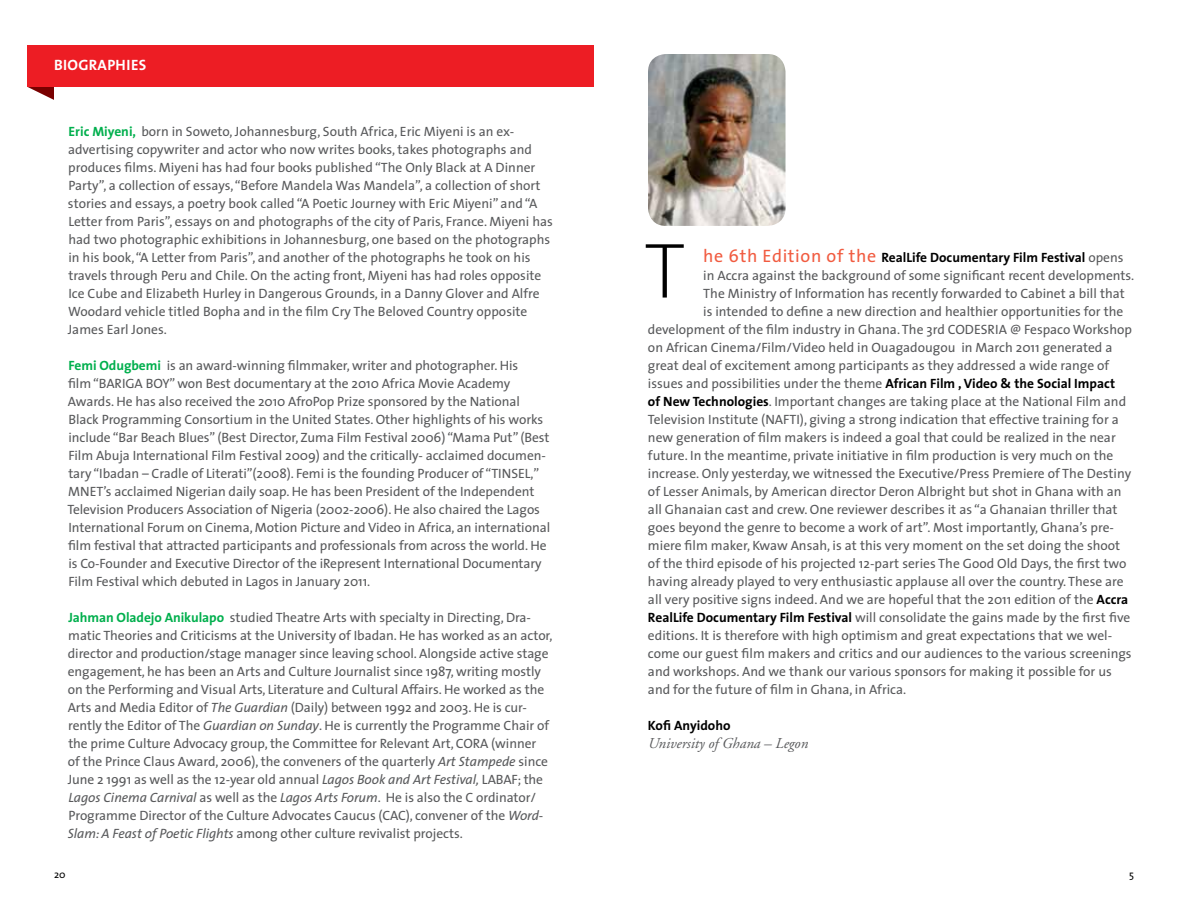
<style>
.page{position:relative;width:1188px;height:918px;background:#fff}
.page>*{position:absolute;margin:0;border:0;box-sizing:border-box;transform-origin:0 0}
.t1{font:78.9px "The Sans Extra Light Caps";color:#000}
.t2{font:italic 15px "Adobe Garamond";color:#58595b}
.t3{font:15px "The Sans Bold Caps";letter-spacing:.02em;color:#fff}
.t4{font:13.5px/18px "The Sans";color:#58595b}
.t5{font:700 13.5px "The Sans";color:#000}
.t6{font:10.5px "The Sans";color:#000}
.s1{font-weight:700;color:#00af4d}
.s2{font-style:italic}
.s3{font-weight:400;font-size:18px;color:#f15b40}
.s4{font-weight:400;color:#58595b}
.s5{font-weight:700;color:#000}
</style>
<div class="page">
<svg style="left:28px;top:87px;width:26px;height:13px"></svg>
<div style="left:27px;top:46px;width:567px;height:41px;background:#ed1d24"></div>
<img style="left:648px;top:54px;width:138px;height:172px">
<p class="t3" style="left:54px;top:52px;width:94px">BIOGRAPHIES</p>
<p class="t4" style="left:68px;top:122px;width:487px"><span class="s1">Eric Miyeni,</span> born in Soweto, Johannesburg, South Africa, Eric Miyeni is an ex&shy;advertising copywriter and actor who now writes books, takes photographs and produces films. Miyeni has had four books published “The Only Black at A Dinner Party”, a collection of essays, “Before Mandela Was Mandela”, a collection of short stories and essays, a poetry book called “A Poetic Journey with Eric Miyeni” and “A Letter from Paris”, essays on and photographs of the city of Paris, France. Miyeni has had two photographic exhibitions in Johannesburg, one based on the photographs in his book, “A Letter from Paris”, and another of the photographs he took on his travels through Peru and Chile. On the acting front, Miyeni has had roles opposite Ice Cube and Elizabeth Hurley in Dangerous Grounds, in a Danny Glover and Alfre Woodard vehicle titled Bopha and in the film Cry The Beloved Country opposite James Earl Jones.</p>
<p class="t4" style="left:67px;top:356px;width:484px"><span class="s1">Femi Odugbemi</span> is an award-winning filmmaker, writer and photographer. His<br>film “BARIGA BOY” won Best documentary at the 2010 Africa Movie Academy Awards. He has also received the 2010 AfroPop Prize sponsored by the National Black Programming Consortium in the United States. Other highlights of his works include “Bar Beach Blues” (Best Director, Zuma Film Festival 2006) “Mama Put” (Best Film Abuja International Film Festival 2009) and the critically- acclaimed documen&shy;tary “Ibadan – Cradle of Literati”(2008). Femi is the founding Producer of “TINSEL,” MNET’s acclaimed Nigerian daily soap. He has been President of the Independent Television Producers Association of Nigeria (2002-2006). He also chaired the Lagos International Forum on Cinema, Motion Picture and Video in Africa, an international film festival that attracted participants and professionals from across the world. He is Co-Founder and Executive Director of the iRepresent International Documentary Film Festival which debuted in Lagos in January 2011.</p>
<p class="t4" style="left:68px;top:608px;width:486px"><span class="s1">Jahman Oladejo Anikulapo</span> studied Theatre Arts with specialty in Directing, Dra&shy;matic Theories and Criticisms at the University of Ibadan. He has worked as an actor, director and production/stage manager since leaving school. Alongside active stage engagement, he has been an Arts and Culture Journalist since 1987, writing mostly on the Performing and Visual Arts, Literature and Cultural Affairs. He worked as the Arts and Media Editor of <span class="s2">The Guardian</span> (Daily) between 1992 and 2003. He is cur&shy;rently the Editor of The <span class="s2">Guardian on Sunday</span>. He is currently the Programme Chair of the prime Culture Advocacy group, the Committee for Relevant Art, CORA (winner<br>of the Prince Claus Award, 2006), the conveners of the quarterly <span class="s2">Art Stampede</span> since June 2 1991 as well as the 12-year old annual <span class="s2">Lagos Book and Art Festival,</span> LABAF; the <span class="s2">Lagos Cinema Carnival</span> as well as the <span class="s2">Lagos Arts Forum</span>. He is also the C ordinator/ Programme Director of the Culture Advocates Caucus (CAC), convener of the <span class="s2">Word-Slam: A Feast of Poetic Flights</span> among other culture revivalist projects.</p>
<h1 class="t1" style="left:644px;top:206px;width:43px">T</h1>
<p class="t5" style="left:703px;top:246px;width:422px"><span class="s3">he 6th Edition of the</span> RealLife Documentary Film Festival <span class="s4">opens</span></p>
<p class="t4" style="left:703px;top:266px;width:433px">in Accra against the background of some significant recent developments.</p>
<p class="t4" style="left:703px;top:284px;width:423px">The Ministry of Information has recently forwarded to Cabinet a bill that</p>
<p class="t4" style="left:703px;top:302px;width:422px">is intended to define a new direction and healthier opportunities for the</p>
<p class="t4" style="left:648px;top:320px;width:486px">development of the film industry in Ghana. The 3rd CODESRIA @ Fespaco Workshop</p>
<p class="t4" style="left:648px;top:338px;width:466px">on African Cinema/Film/Video held in Ouagadougou in March 2011 generated a</p>
<p class="t4" style="left:648px;top:356px;width:463px">great deal of excitement among participants as they addressed a wide range of</p>
<p class="t4" style="left:648px;top:374px;width:469px">issues and possibilities under the theme <span class="s5">African Film , Video &amp; the Social Impact</span></p>
<p class="t4" style="left:648px;top:392px;width:480px"><span class="s5">of New Technologies</span>. Important changes are taking place at the National Film and</p>
<p class="t4" style="left:648px;top:410px;width:472px">Television Institute (NAFTI), giving a strong indication that effective training for a</p>
<p class="t4" style="left:648px;top:428px;width:469px">new generation of film makers is indeed a goal that could be realized in the near</p>
<p class="t4" style="left:648px;top:446px;width:467px">future. In the meantime, private initiative in film production is very much on the</p>
<p class="t4" style="left:648px;top:464px;width:485px">increase. Only yesterday, we witnessed the Executive/Press Premiere of The Destiny</p>
<p class="t4" style="left:648px;top:482px;width:475px">of Lesser Animals, by American director Deron Albright but shot in Ghana with an</p>
<p class="t4" style="left:648px;top:500px;width:471px">all Ghanaian cast and crew. One reviewer describes it as “a Ghanaian thriller that</p>
<p class="t4" style="left:648px;top:518px;width:468px">goes beyond the genre to become a work of art”. Most importantly, Ghana’s pre-</p>
<p class="t4" style="left:648px;top:536px;width:474px">miere film maker, Kwaw Ansah, is at this very moment on the set doing the shoot</p>
<p class="t4" style="left:648px;top:554px;width:480px">of the third episode of his projected 12-part series The Good Old Days, the first two</p>
<p class="t4" style="left:648px;top:572px;width:477px">having already played to very enthusiastic applause all over the country. These are</p>
<p class="t4" style="left:648px;top:590px;width:482px">all very positive signs indeed. And we are hopeful that the 2011 edition of the <span class="s5">Accra</span></p>
<p class="t4" style="left:648px;top:608px;width:484px"><span class="s5">RealLife Documentary Film Festival</span> will consolidate the gains made by the first five</p>
<p class="t4" style="left:648px;top:626px;width:466px">editions. It is therefore with high optimism and great expectations that we wel-</p>
<p class="t4" style="left:648px;top:644px;width:485px">come our guest film makers and critics and our audiences to the various screenings</p>
<p class="t4" style="left:648px;top:662px;width:465px">and workshops. And we thank our various sponsors for making it possible for us</p>
<p class="t4" style="left:648px;top:680px;width:260px">and for the future of film in Ghana, in Africa.</p>
<p class="t5" style="left:648px;top:714px;width:84px">Kofi Anyidoho</p>
<p class="t2" style="left:648px;top:735px;width:162px">University of Ghana – Legon</p>
<p class="t6" style="left:54px;top:866px;width:13px">20</p>
<p class="t6" style="left:1129px;top:866px;width:6px">5</p>
</div>
